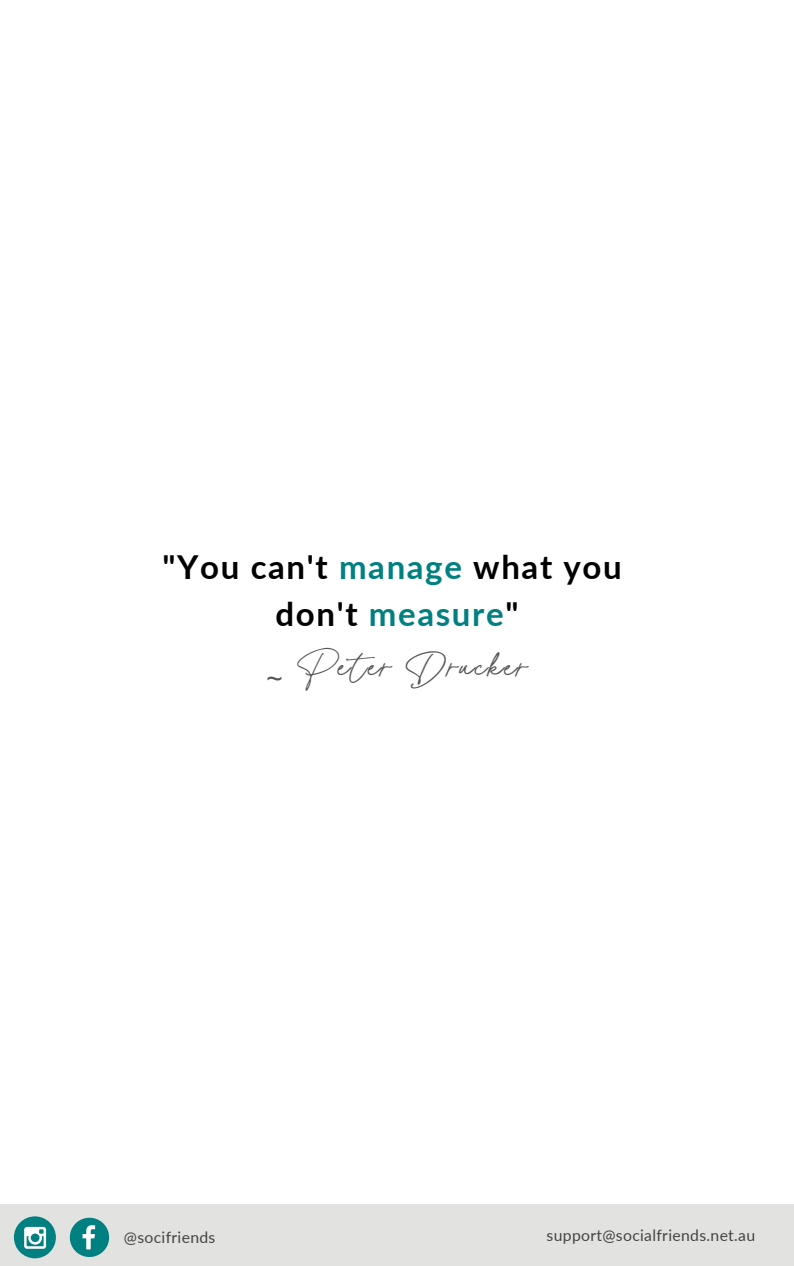
<style>
.page{position:relative;width:794px;height:1266px;background:#fff}
.page>*{position:absolute;margin:0;border:0;box-sizing:border-box;transform-origin:0 0}
.t1{font:700 33px/46.1px "Lato";letter-spacing:.05em;color:#000;text-align:center}
.t2{font:29.62px "Milkshake Script";letter-spacing:.05em;color:#545454}
.t3{font:15.75px "Lato";letter-spacing:.02em;color:#444440}
.s1{color:#008080}
.s2{font-family:"Noto Sans"}
</style>
<div class="page">
<div style="left:0;top:1204px;width:793px;height:62px;background:#e2e2e1"></div>
<div style="left:14px;top:1216px;width:42px;height:42px;background:#008080;border-radius:50%"></div>
<svg style="left:24px;top:1227px;width:22px;height:21px"></svg>
<svg style="left:70px;top:1217px;width:39px;height:40px"></svg>
<p class="t1" style="left:162px;top:543px;width:460px">"You can't <span class="s1">manage</span> what you don't <span class="s1">measure</span>"</p>
<p class="t2" style="left:266px;top:662px;width:263px"><span class="s2">~</span> Peter Drucker</p>
<h1 class="t3" style="left:124px;top:1227px;width:93px">@socifriends</h1>
<h2 class="t3" style="left:546px;top:1225px;width:210px">support@socialfriends.net.au</h2>
</div>
